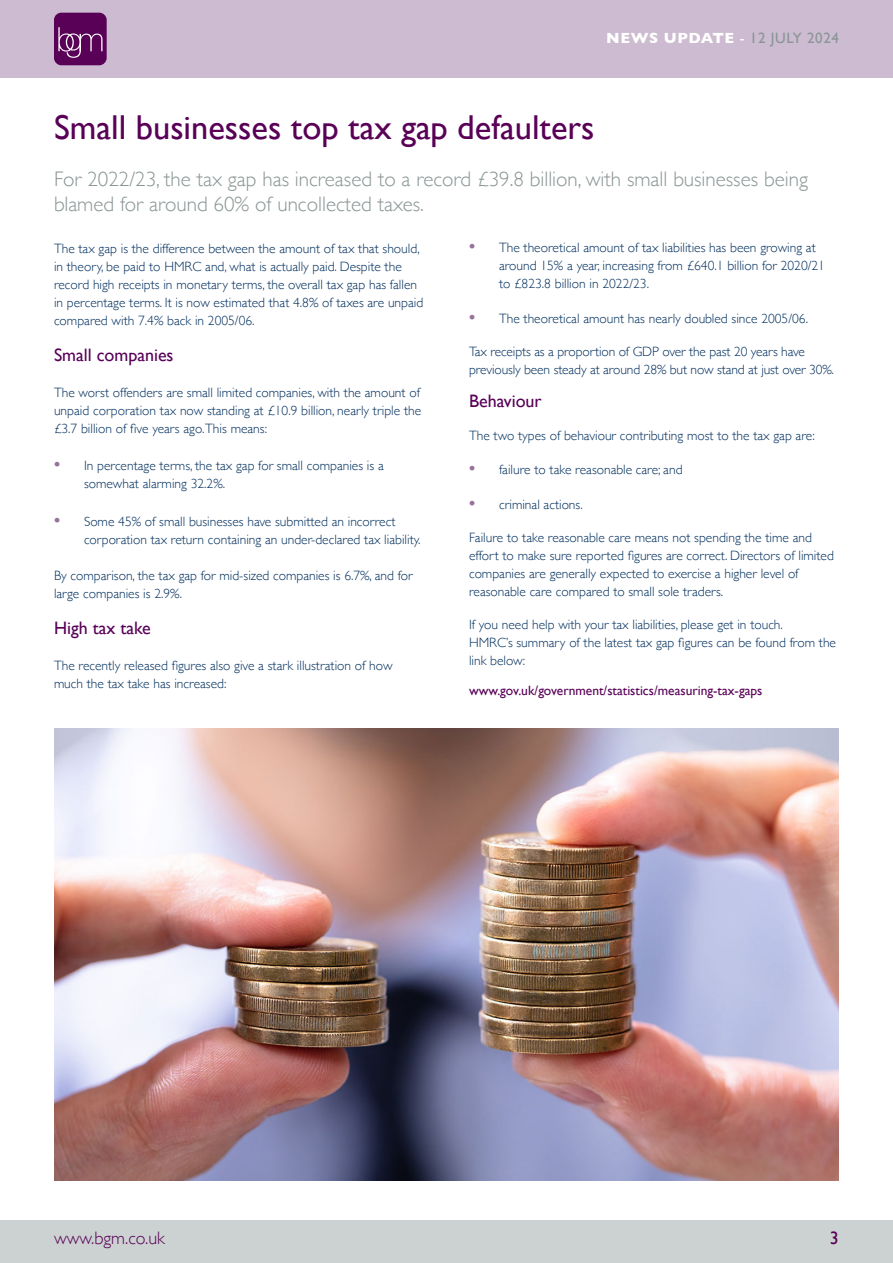
<style>
.page{position:relative;width:893px;height:1263px;background:#fff}
.page>*{position:absolute;margin:0;border:0;box-sizing:border-box;transform-origin:0 0}
.t1{font:34.5px "Gill Sans";color:#590157}
.t2{font:300 21px/25.5px "Gill Sans";color:#8a9595}
.t3{font:18px "Gill Sans";color:#590157}
.t4{font:300 18px "Gill Sans";color:#590157}
.t5{font:700 15px "Gill Sans";letter-spacing:.04em;color:#fff}
.t6{font:300 13.5px/18px "Gill Sans";color:#002e5d}
.t7{font:13.5px "Gill Sans";color:#590157}
.s1{font-weight:400}
.s2{font-weight:400;color:#8a9595}
.s3{font-weight:800;font-size:15px;color:#97719c}
</style>
<div class="page">
<img style="left:54px;top:728px;width:785px;height:453px">
<div style="left:0;top:1221px;width:893px;height:42px;background:#ccd2d2"></div>
<div style="left:0;top:0;width:893px;height:78px;background:#ccbbd1"></div>
<div style="left:54px;top:13px;width:53px;height:52px;background:#590157;border-radius:7px"></div>
<svg style="left:58px;top:27px;width:44px;height:31px"></svg>
<p class="t5" style="left:606px;top:26px;width:234px">NEWS UPDATE <span class="s1">-</span> <span class="s2">12 JULY 2024</span></p>
<p class="t1" style="left:54px;top:107px;width:542px">Small businesses top tax gap defaulters</p>
<p class="t2" style="left:54px;top:165px;width:755px">For 2022/23, the tax gap has increased to a record £39.8 billion, with small businesses being blamed for around 60% of uncollected taxes.</p>
<p class="t6" style="left:54px;top:239px;width:371px">The tax gap is the difference between the amount of tax that should, in theory, be paid to HMRC and, what is actually paid. Despite the record high receipts in monetary terms, the overall tax gap has fallen in percentage terms. It is now estimated that 4.8% of taxes are unpaid compared with 7.4% back in 2005/06.</p>
<p class="t3" style="left:54px;top:344px;width:121px">Small companies</p>
<p class="t6" style="left:54px;top:383px;width:369px;text-align:justify">The worst offenders are small limited companies, with the amount of unpaid corporation tax now standing at £10.9 billion, nearly triple the £3.7 billion of five years ago.This means:</p>
<p class="t6" style="left:54px;top:456px;width:331px"><span class="s3">•</span> In percentage terms, the tax gap for small companies is a</p>
<p class="t6" style="left:84px;top:474px;width:143px">somewhat alarming 32.2%.</p>
<p class="t6" style="left:84px;top:512px;width:338px;text-indent:-30px"><span class="s3">•</span> Some 45% of small businesses have submitted an incorrect corporation tax return containing an under-declared tax liability.</p>
<p class="t6" style="left:54px;top:566px;width:360px">By comparison, the tax gap for mid-sized companies is 6.7%, and for large companies is 2.9%.</p>
<p class="t3" style="left:54px;top:617px;width:98px">High tax take</p>
<p class="t6" style="left:54px;top:656px;width:340px">The recently released figures also give a stark illustration of how much the tax take has increased:</p>
<p class="t6" style="left:469px;top:238px;width:348px"><span class="s3">•</span> The theoretical amount of tax liabilities has been growing at</p>
<p class="t6" style="left:499px;top:256px;width:328px">around 15% a year, increasing from £640.1 billion for 2020/21 to £823.8 billion in 2022/23.</p>
<p class="t6" style="left:469px;top:308px;width:341px"><span class="s3">•</span> The theoretical amount has nearly doubled since 2005/06.</p>
<p class="t6" style="left:469px;top:341px;width:337px">Tax receipts as a proportion of GDP over the past 20 years have</p>
<p class="t6" style="left:469px;top:359px;width:366px">previously been steady at around 28% but now stand at just over 30%.</p>
<p class="t3" style="left:469px;top:390px;width:74px">Behaviour</p>
<p class="t6" style="left:469px;top:425px;width:347px">The two types of behaviour contributing most to the tax gap are:</p>
<p class="t6" style="left:469px;top:460px;width:215px"><span class="s3">•</span> failure to take reasonable care; and</p>
<p class="t6" style="left:469px;top:494px;width:115px"><span class="s3">•</span> criminal actions.</p>
<p class="t6" style="left:469px;top:527px;width:366px">Failure to take reasonable care means not spending the time and effort to make sure reported figures are correct. Directors of limited companies are generally expected to exercise a higher level of</p>
<p class="t6" style="left:469px;top:581px;width:256px">reasonable care compared to small sole traders.</p>
<p class="t6" style="left:469px;top:614px;width:315px">If you need help with your tax liabilities, please get in touch.</p>
<p class="t6" style="left:469px;top:632px;width:369px">HMRC’s summary of the latest tax gap figures can be found from the link below:</p>
<p class="t7" style="left:469px;top:682px;width:295px">www.gov.uk/government/statistics/measuring-tax-gaps</p>
<p class="t4" style="left:54px;top:1224px;width:112px">www.bgm.co.uk</p>
<p class="t3" style="left:830px;top:1228px;width:10px">3</p>
</div>
